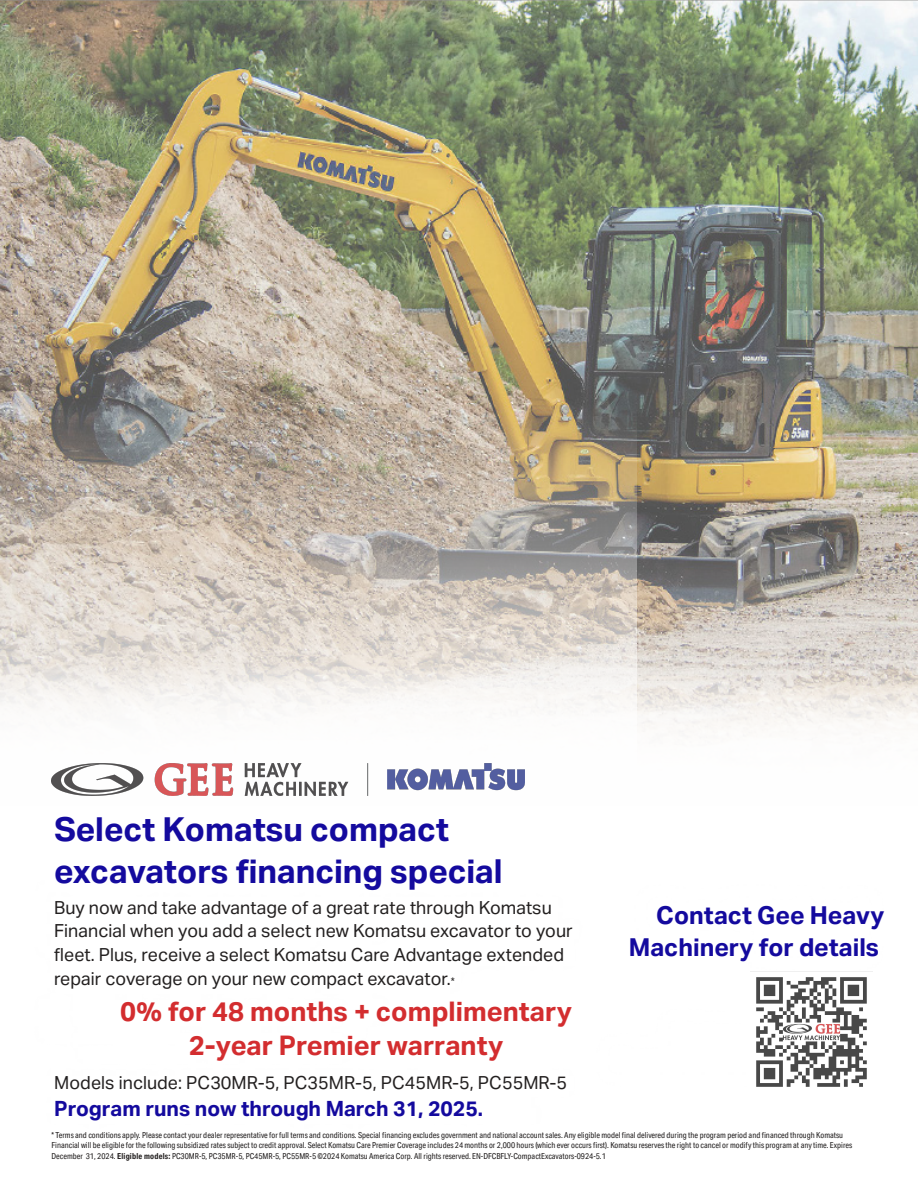
<style>
.page{position:relative;width:918px;height:1188px;background:#fff}
.page>*{position:absolute;margin:0;border:0;box-sizing:border-box;transform-origin:0 0}
.t1{font:700 33px/42.2px "Aktiv Grotesk";color:#140a9e}
.t2{font:700 27px/33.9px "Aktiv Grotesk";color:#d32d2f;text-align:center}
.t3{font:700 24.6px/31.7px "Aktiv Grotesk";color:#140a9e;text-align:right}
.t4{font:700 21px "Aktiv Grotesk";color:#140a9e}
.t5{font:18px/24px "Aktiv Grotesk";color:#232020}
.t6{font:8.25px/10.5px "Aktiv Grotesk Cd";color:#232020}
.s1{font-size:10.5px}
.s2{font-weight:700}
</style>
<div class="page">
<img style="left:0;top:0;width:918px;height:639px">
<img style="left:636px;top:639px;width:282px;height:333px">
<img style="left:0;top:373px;width:636px;height:423px">
<img style="left:636px;top:883px;width:249px;height:88px">
<img style="left:645px;top:896px;width:227px;height:62px">
<img style="left:751px;top:971px;width:121px;height:116px">
<img style="left:52px;top:764px;width:473px;height:31px">
<h1 class="t1" style="left:54px;top:808px;width:450px">Select Komatsu compact excavators financing special</h1>
<h3 class="t5" style="left:54px;top:895px;width:520px">Buy now and take advantage of a great rate through Komatsu Financial when you add a select new Komatsu excavator to your fleet. Plus, receive a select Komatsu Care Advantage extended repair coverage on your new compact excavator.<span class="s1">*</span></h3>
<h2 class="t2" style="left:120px;top:994px;width:454px">0% for 48 months + complimentary<br>2-year Premier warranty</h2>
<h3 class="t5" style="left:54px;top:1071px;width:514px">Models include: PC30MR-5, PC35MR-5, PC45MR-5, PC55MR-5</h3>
<h3 class="t4" style="left:54px;top:1096px;width:430px">Program runs now through March 31, 2025.</h3>
<h3 class="t3" style="left:629px;top:900px;width:257px">Contact Gee Heavy<br>Machinery for details</h3>
<p class="t6" style="left:52px;top:1130px;width:802px">* Terms and conditions apply. Please contact your dealer representative for full terms and conditions. Special financing excludes government and national account sales. Any eligible model final delivered during the program period and financed through Komatsu<br>Financial will be eligible for the following subsidized rates subject to credit approval. Select Komatsu Care Premier Coverage includes 24 months or 2,000 hours (which ever occurs first). Komatsu reserves the right to cancel or modify this program at any time. Expires<br>December 31, 2024. <span class="s2">Eligible models:</span> PC30MR-5, PC35MR-5, PC45MR-5, PC55MR-5 ©2024 Komatsu America Corp. All rights reserved. EN-DFCBFLY-CompactExcavators-0924-5.1</p>
</div>
